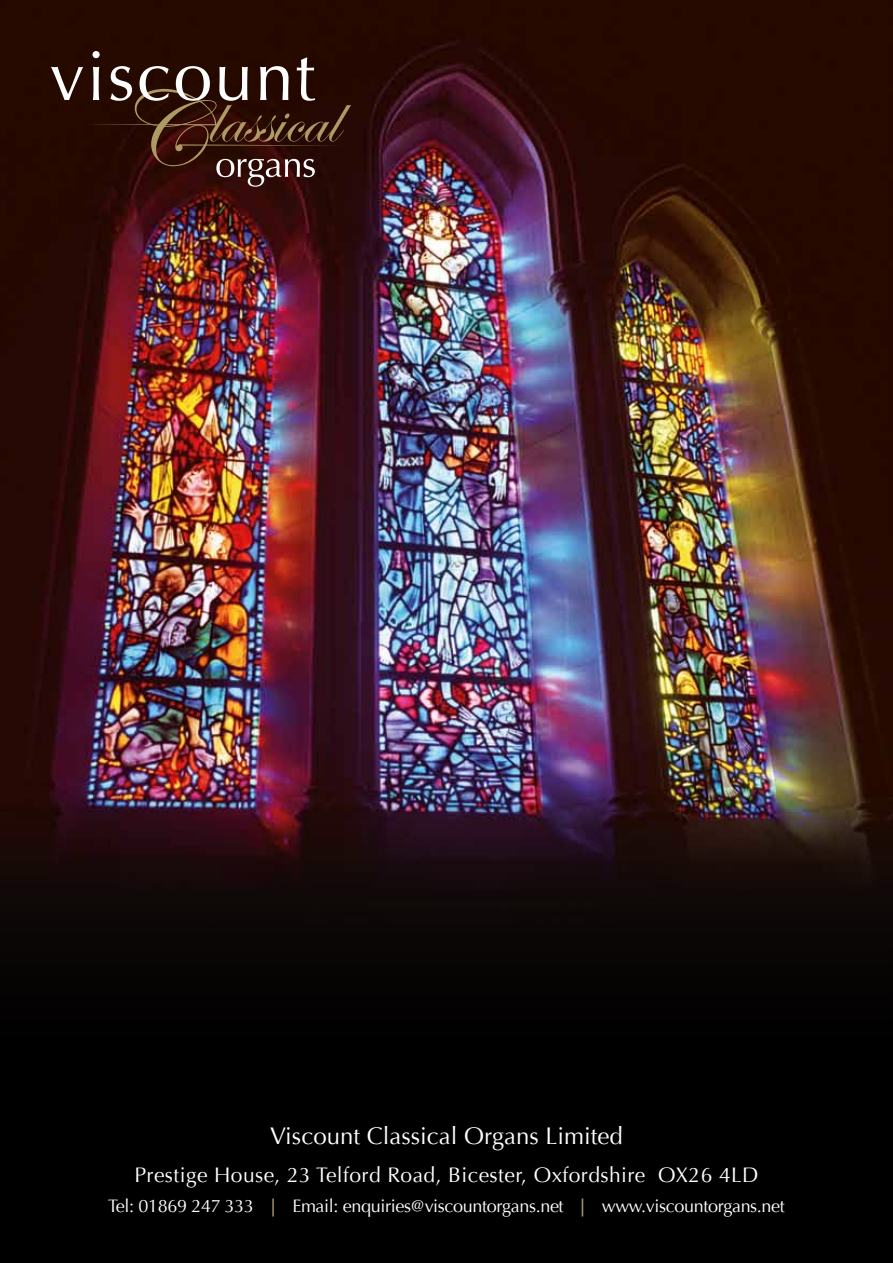
<style>
.page{position:relative;width:893px;height:1263px;background:#000}
.page>*{position:absolute;margin:0;border:0;box-sizing:border-box;transform-origin:0 0}
.t1{font:24px "Optima";color:#fff}
.t2{font:21px "Optima";letter-spacing:.02em;color:#fff}
.t3{font:18px "Optima";letter-spacing:-.02em;color:#fff}
.s1{font-weight:700;color:#ae9a64}
</style>
<div class="page">
<img style="left:0;top:0;width:893px;height:939px">
<svg style="left:51px;top:51px;width:300px;height:136px;background:#3e2219"></svg>
<h1 class="t1" style="left:270px;top:1122px;width:354px">Viscount Classical Organs Limited</h1>
<p class="t2" style="left:135px;top:1163px;width:625px">Prestige House, 23 Telford Road, Bicester, Oxfordshire OX26 4LD</p>
<p class="t3" style="left:108px;top:1195px;width:678px">Tel: 01869 247 333 <span class="s1">|</span> Email: enquiries@viscountorgans.net <span class="s1">|</span> www.viscountorgans.net</p>
</div>
